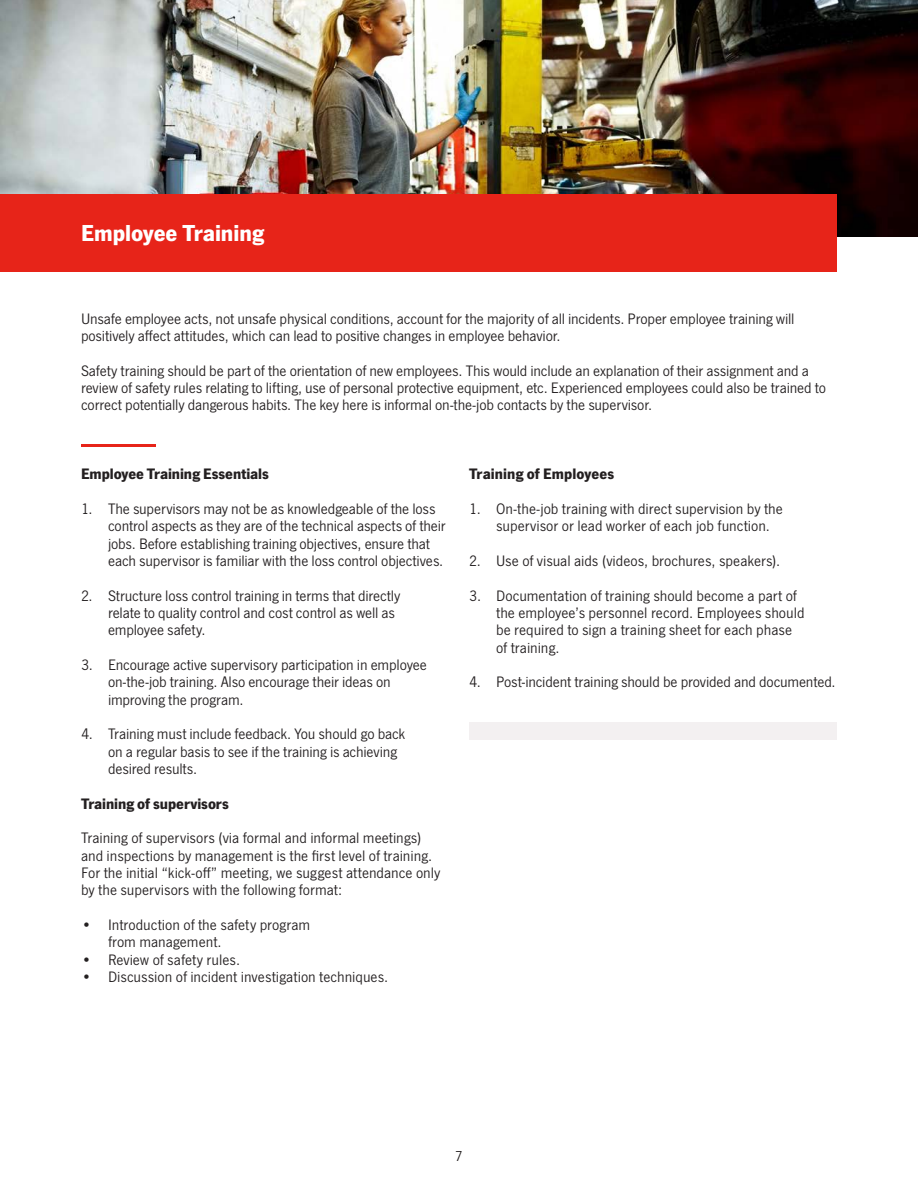
<style>
.page{position:relative;width:918px;height:1188px;background:#fff}
.page>*{position:absolute;margin:0;border:0;box-sizing:border-box;transform-origin:0 0}
.headline_-_small{font:700 24px "SF News Gothic";letter-spacing:-.005em;color:#fff}
.body{font:15.75px/17.2px "SF News Gothic";letter-spacing:-.01em;color:#231f20}
.subhead_-_small_-_bo{font:700 15.75px "SF News Gothic";letter-spacing:-.005em;color:#231f20}
.body-2{font:700 15.75px "SF News Gothic";letter-spacing:.005em;color:#231f20}
.t1{font:15px "SF News Gothic";color:#231f20}
</style>
<div class="page">
<img style="left:1px;top:0;width:917px;height:237px">
<div style="left:0;top:194px;width:837px;height:78px;background:#e72419"></div>
<hr style="left:81px;top:445px;width:75px;height:2px;background:#e72419">
<div style="left:469px;top:722px;width:368px;height:17px;background:#f3f0f1"></div>
<p class="headline_-_small" style="left:81px;top:219px;width:185px">Employee Training</p>
<p class="body" style="left:81px;top:310px;width:715px">Unsafe employee acts, not unsafe physical conditions, account for the majority of all incidents. Proper employee training will positively affect attitudes, which can lead to positive changes in employee behavior.</p>
<p class="body" style="left:81px;top:362px;width:747px">Safety training should be part of the orientation of new employees. This would include an explanation of their assignment and a review of safety rules relating to lifting, use of personal protective equipment, etc. Experienced employees could also be trained to correct potentially dangerous habits. The key here is informal on-the-job contacts by the supervisor.</p>
<p class="subhead_-_small_-_bo" style="left:81px;top:465px;width:190px">Employee Training Essentials</p>
<p class="body" style="left:108px;top:501px;width:339px;text-indent:-27px">1. The supervisors may not be as knowledgeable of the loss control aspects as they are of the technical aspects of their jobs. Before establishing training objectives, ensure that each supervisor is familiar with the loss control objectives.</p>
<p class="body" style="left:108px;top:587px;width:294px;text-indent:-27px">2. Structure loss control training in terms that directly relate to quality control and cost control as well as employee safety.</p>
<p class="body" style="left:108px;top:656px;width:320px;text-indent:-27px">3. Encourage active supervisory participation in employee on-the-job training. Also encourage their ideas on improving the program.</p>
<p class="body" style="left:108px;top:726px;width:299px;text-indent:-27px">4. Training must include feedback. You should go back on a regular basis to see if the training is achieving desired results.</p>
<p class="subhead_-_small_-_bo" style="left:81px;top:794px;width:149px">Training of supervisors</p>
<p class="body" style="left:81px;top:830px;width:361px">Training of supervisors (via formal and informal meetings) and inspections by management is the first level of training.<br>For the initial “kick-off” meeting, we suggest attendance only by the supervisors with the following format:</p>
<p class="body" style="left:108px;top:916px;width:204px;text-indent:-27px">• Introduction of the safety program from management.</p>
<p class="body" style="left:81px;top:951px;width:161px">• Review of safety rules.</p>
<p class="body" style="left:81px;top:968px;width:309px">• Discussion of incident investigation techniques.</p>
<p class="body-2" style="left:469px;top:465px;width:147px">Training of Employees</p>
<p class="body" style="left:496px;top:501px;width:288px;text-indent:-27px">1. On-the-job training with direct supervision by the supervisor or lead worker of each job function.</p>
<p class="body" style="left:469px;top:553px;width:313px">2. Use of visual aids (videos, brochures, speakers).</p>
<p class="body" style="left:496px;top:587px;width:310px;text-indent:-27px">3. Documentation of training should become a part of the employee’s personnel record. Employees should be required to sign a training sheet for each phase of training.</p>
<p class="body" style="left:469px;top:674px;width:368px">4. Post-incident training should be provided and documented.</p>
<p class="t1" style="left:455px;top:1148px;width:9px">7</p>
</div>
